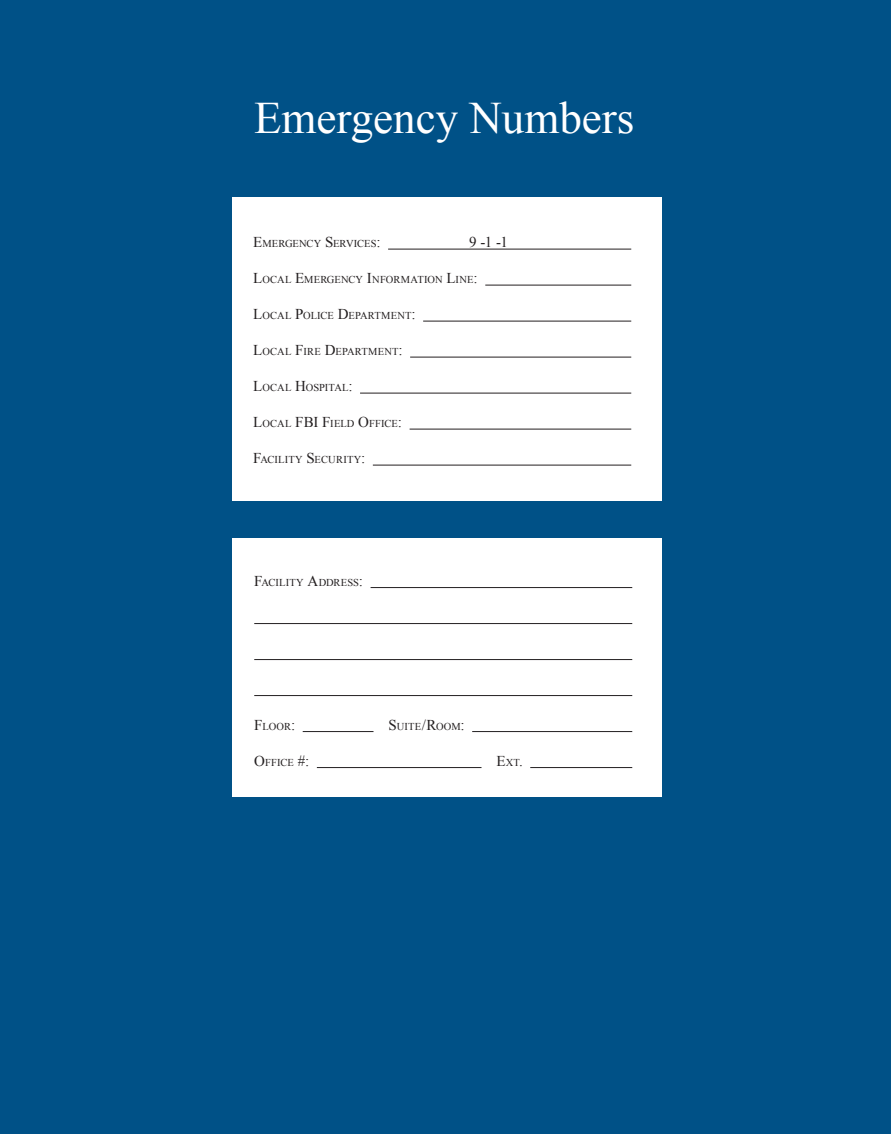
<style>
.page{position:relative;width:891px;height:1134px;background:#005187}
.page>*{position:absolute;margin:0;border:0;box-sizing:border-box;transform-origin:0 0}
.t1{font:45px "Times New Roman";color:#fff}
.t2{font:15px "Times New Roman";color:#231f20}
.t3{font:10.5px "Times New Roman";letter-spacing:.01em;color:#231f20}
.s1{font-size:15px}
.s2{font-size:10.5px}
</style>
<div class="page">
<div style="left:232px;top:197px;width:429px;height:303px;background:#fff"></div>
<hr style="left:388px;top:249px;width:243px;height:1px;background:#231f20">
<hr style="left:485px;top:285px;width:146px;height:1px;background:#231f20">
<hr style="left:423px;top:321px;width:208px;height:1px;background:#231f20">
<hr style="left:410px;top:357px;width:221px;height:1px;background:#231f20">
<hr style="left:360px;top:393px;width:271px;height:1px;background:#231f20">
<hr style="left:410px;top:429px;width:221px;height:1px;background:#231f20">
<hr style="left:373px;top:465px;width:258px;height:1px;background:#231f20">
<div style="left:232px;top:538px;width:429px;height:258px;background:#fff"></div>
<hr style="left:371px;top:587px;width:261px;height:1px;background:#231f20">
<hr style="left:254px;top:623px;width:378px;height:1px;background:#231f20">
<hr style="left:254px;top:659px;width:378px;height:1px;background:#231f20">
<hr style="left:254px;top:695px;width:378px;height:1px;background:#231f20">
<hr style="left:303px;top:731px;width:71px;height:1px;background:#231f20">
<hr style="left:472px;top:731px;width:160px;height:1px;background:#231f20">
<hr style="left:317px;top:767px;width:165px;height:1px;background:#231f20">
<hr style="left:530px;top:767px;width:102px;height:1px;background:#231f20">
<p class="t1" style="left:254px;top:88px;width:382px">Emergency Numbers</p>
<p class="t3" style="left:253px;top:237px;width:129px"><span class="s1">E</span>MERGENCY <span class="s1">S</span>ERVICES<span class="s1">:</span></p>
<p class="t2" style="left:469px;top:232px;width:40px">9 -1 -1</p>
<p class="t3" style="left:253px;top:273px;width:226px"><span class="s1">L</span>OCAL <span class="s1">E</span>MERGENCY <span class="s1">I</span>NFORMATION <span class="s1">L</span>INE<span class="s1">:</span></p>
<p class="t3" style="left:253px;top:309px;width:164px"><span class="s1">L</span>OCAL <span class="s1">P</span>OLICE <span class="s1">D</span>EPARTMENT<span class="s1">:</span></p>
<p class="t3" style="left:253px;top:345px;width:151px"><span class="s1">L</span>OCAL <span class="s1">F</span>IRE <span class="s1">D</span>EPARTMENT<span class="s1">:</span></p>
<p class="t3" style="left:253px;top:381px;width:101px"><span class="s1">L</span>OCAL <span class="s1">H</span>OSPITAL<span class="s1">:</span></p>
<p class="t3" style="left:253px;top:417px;width:150px"><span class="s1">L</span>OCAL <span class="s1">FBI F</span>IELD <span class="s1">O</span>FFICE<span class="s1">:</span></p>
<p class="t3" style="left:253px;top:453px;width:114px"><span class="s1">F</span>ACILITY <span class="s1">S</span>ECURITY<span class="s1">:</span></p>
<p class="t3" style="left:254px;top:575px;width:110px"><span class="s1">F</span>ACILITY <span class="s1">A</span>DDRESS<span class="s1">:</span></p>
<p class="t3" style="left:254px;top:719px;width:42px"><span class="s1">F</span>LOOR<span class="s1">:</span></p>
<p class="t3" style="left:389px;top:719px;width:78px"><span class="s1">S</span>UITE<span class="s1">/R</span>OOM<span class="s1">:</span></p>
<p class="t3" style="left:254px;top:755px;width:57px"><span class="s1">O</span>FFICE <span class="s1">#:</span></p>
<p class="t2" style="left:497px;top:751px;width:28px">E<span class="s2">XT</span>.</p>
</div>
